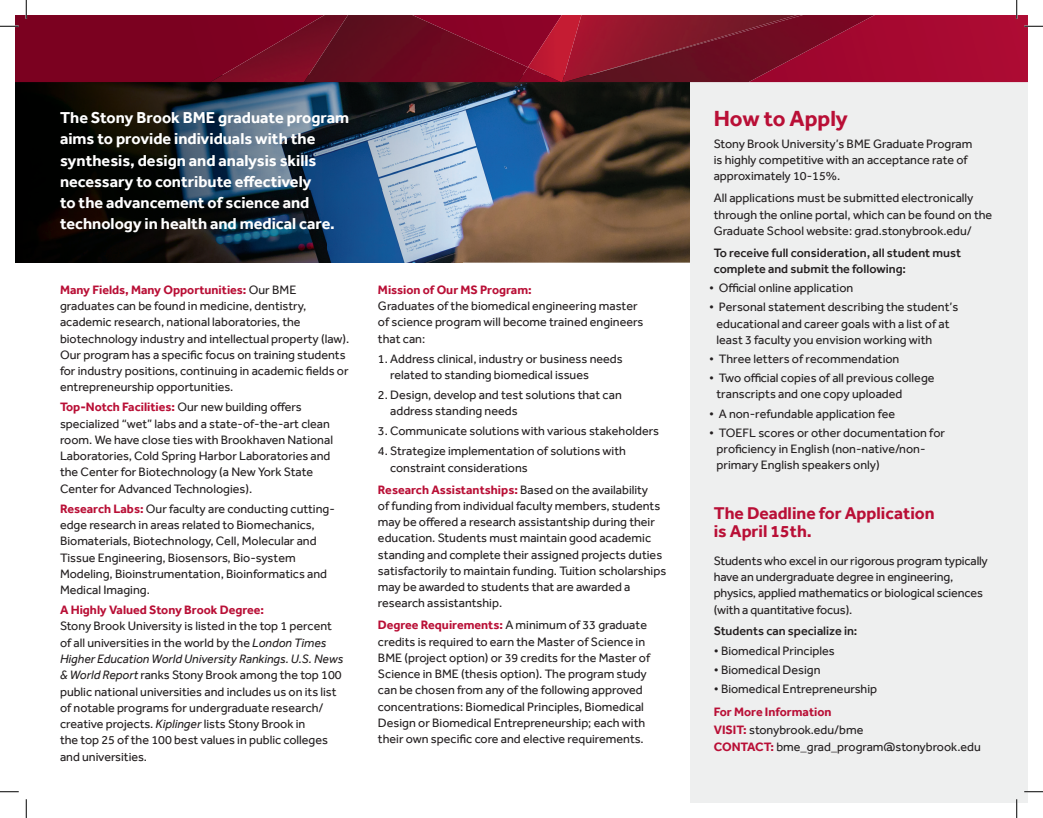
<style>
.page{position:relative;width:1043px;height:818px;background:#fff}
.page>*{position:absolute;margin:0;border:0;box-sizing:border-box;transform-origin:0 0}
.t1{font:700 22.5px "Effra";color:#b90f36}
.t2{font:700 17.5px/18.8px "Effra";color:#b90f36}
.t3{font:700 16.25px/21.2px "Effra";color:#fff}
.t4{font:12.5px/16.2px "Effra";color:#231f20}
.t5{font:500 12.5px/16.2px "Effra";color:#231f20}
.t6{font:700 12.5px "Effra";color:#b90f36}
.s1{font-weight:700;color:#b90f36}
.s2{font-style:italic}
</style>
<div class="page">
<img style="left:462px;top:82px;width:228px;height:180px">
<img style="left:15px;top:82px;width:447px;height:180px">
<div style="left:690px;top:79px;width:338px;height:723px;background:#eeefef"></div>
<svg style="left:15px;top:15px;width:1013px;height:67px;background:#8f0527"></svg>
<img style="left:348px;top:15px;width:214px;height:67px">
<img style="left:210px;top:15px;width:138px;height:67px">
<img style="left:518px;top:67px;width:43px;height:15px">
<img style="left:803px;top:15px;width:71px;height:67px">
<img style="left:564px;top:15px;width:239px;height:67px">
<svg style="left:0;top:25px;width:19px;height:2px"></svg>
<svg style="left:1024px;top:25px;width:18px;height:2px"></svg>
<svg style="left:0;top:791px;width:19px;height:1px"></svg>
<svg style="left:1024px;top:791px;width:18px;height:1px"></svg>
<svg style="left:25px;top:0;width:2px;height:19px"></svg>
<svg style="left:25px;top:799px;width:2px;height:19px"></svg>
<svg style="left:1015px;top:0;width:2px;height:19px"></svg>
<svg style="left:1015px;top:799px;width:2px;height:19px"></svg>
<h3 class="t3" style="left:60px;top:107px;width:291px">The Stony Brook BME graduate program aims to provide individuals with the synthesis, design and analysis skills necessary to contribute effectively<br>to the advancement of science and technology in health and medical care.</h3>
<p class="t4" style="left:60px;top:281px;width:291px"><span class="s1">Many Fields, Many Opportunities:</span> Our BME graduates can be found in medicine, dentistry, academic research, national laboratories, the biotechnology industry and intellectual property (law).<br>Our program has a specific focus on training students for industry positions, continuing in academic fields or entrepreneurship opportunities.</p>
<p class="t4" style="left:60px;top:399px;width:274px"><span class="s1">Top-Notch Facilities:</span> Our new building offers specialized “wet” labs and a state-of-the-art clean room. We have close ties with Brookhaven National Laboratories, Cold Spring Harbor Laboratories and the Center for Biotechnology (a New York State Center for Advanced Technologies).</p>
<p class="t4" style="left:60px;top:500px;width:276px"><span class="s1">Research Labs:</span> Our faculty are conducting cutting&shy;edge research in areas related to Biomechanics, Biomaterials, Biotechnology, Cell, Molecular and Tissue Engineering, Biosensors, Bio-system Modeling, Bioinstrumentation, Bioinformatics and Medical Imaging.</p>
<p class="t6" style="left:60px;top:602px;width:206px">A Highly Valued Stony Brook Degree:</p>
<p class="t4" style="left:60px;top:618px;width:285px">Stony Brook University is listed in the top 1 percent of all universities in the world by the <span class="s2">London Times Higher Education World University Rankings. U.S. News &amp; World Report</span> ranks Stony Brook among the top 100 public national universities and includes us on its list of notable programs for undergraduate research/ creative projects. <span class="s2">Kiplinger</span> lists Stony Brook in<br>the top 25 of the 100 best values in public colleges and universities.</p>
<p class="t6" style="left:378px;top:282px;width:155px">Mission of Our MS Program:</p>
<p class="t4" style="left:378px;top:297px;width:267px">Graduates of the biomedical engineering master of science program will become trained engineers that can:</p>
<p class="t4" style="left:390px;top:350px;width:234px;text-indent:-12px">1. Address clinical, industry or business needs related to standing biomedical issues</p>
<p class="t4" style="left:390px;top:386px;width:233px;text-indent:-12px">2. Design, develop and test solutions that can address standing needs</p>
<p class="t4" style="left:378px;top:423px;width:282px">3. Communicate solutions with various stakeholders</p>
<p class="t4" style="left:390px;top:443px;width:237px;text-indent:-12px">4. Strategize implementation of solutions with constraint considerations</p>
<p class="t4" style="left:378px;top:481px;width:290px"><span class="s1">Research Assistantships:</span> Based on the availability<br>of funding from individual faculty members, students may be offered a research assistantship during their education. Students must maintain good academic standing and complete their assigned projects duties satisfactorily to maintain funding. Tuition scholarships may be awarded to students that are awarded a research assistantship.</p>
<p class="t4" style="left:378px;top:616px;width:274px"><span class="s1">Degree Requirements:</span> A minimum of 33 graduate credits is required to earn the Master of Science in BME (project option) or 39 credits for the Master of Science in BME (thesis option). The program study can be chosen from any of the following approved concentrations: Biomedical Principles, Biomedical Design or Biomedical Entrepreneurship; each with their own specific core and elective requirements.</p>
<h1 class="t1" style="left:713px;top:105px;width:136px">How to Apply</h1>
<p class="t4" style="left:713px;top:135px;width:260px">Stony Brook University’s BME Graduate Program is highly competitive with an acceptance rate of approximately 10-15%.</p>
<p class="t4" style="left:713px;top:190px;width:280px">All applications must be submitted electronically through the online portal, which can be found on the<br>Graduate School website: grad.stonybrook.edu/</p>
<p class="t5" style="left:713px;top:244px;width:249px">To receive full consideration, all student must complete and submit the following:</p>
<p class="t4" style="left:709px;top:279px;width:146px">• Official online application</p>
<p class="t4" style="left:716px;top:299px;width:243px;text-indent:-7px">• Personal statement describing the student’s educational and career goals with a list of at least 3 faculty you envision working with</p>
<p class="t4" style="left:709px;top:350px;width:192px">• Three letters of recommendation</p>
<p class="t4" style="left:716px;top:370px;width:219px;text-indent:-7px">• Two official copies of all previous college transcripts and one copy uploaded</p>
<p class="t4" style="left:709px;top:405px;width:187px">• A non-refundable application fee</p>
<p class="t4" style="left:716px;top:424px;width:230px;text-indent:-7px">• TOEFL scores or other documentation for proficiency in English (non-native/non&shy;primary English speakers only)</p>
<h2 class="t2" style="left:713px;top:503px;width:222px">The Deadline for Application is April 15th.</h2>
<p class="t4" style="left:713px;top:552px;width:275px">Students who excel in our rigorous program typically have an undergraduate degree in engineering, physics, applied mathematics or biological sciences (with a quantitative focus).</p>
<p class="t5" style="left:713px;top:623px;width:145px">Students can specialize in:</p>
<p class="t4" style="left:713px;top:642px;width:123px">• Biomedical Principles</p>
<p class="t4" style="left:713px;top:661px;width:108px">• Biomedical Design</p>
<p class="t4" style="left:713px;top:680px;width:165px">• Biomedical Entrepreneurship</p>
<p class="t4" style="left:713px;top:703px;width:268px;line-height:17.5px"><span class="s1">For More Information<br>VISIT:</span> stonybrook.edu/bme<br><span class="s1">CONTACT:</span> bme_grad_program@stonybrook.edu</p>
</div>
